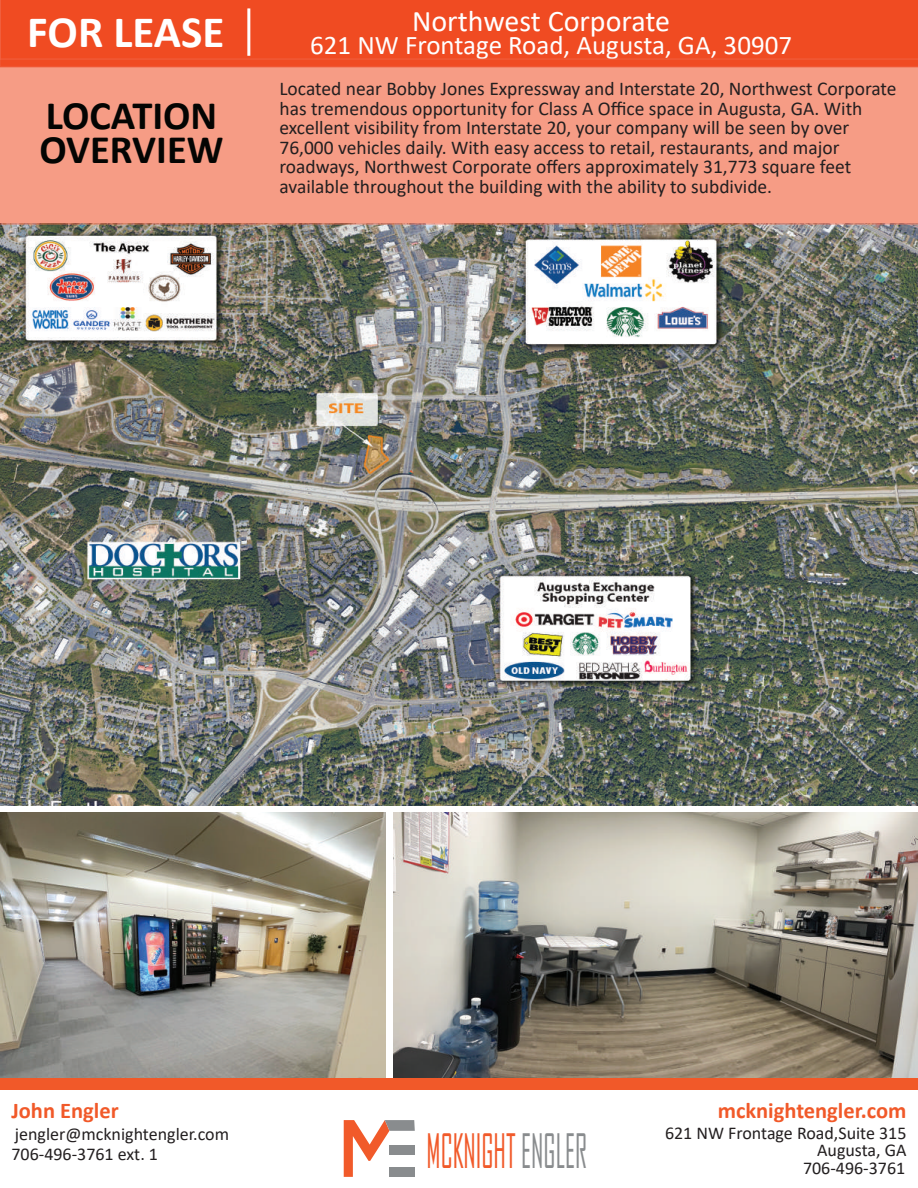
<style>
.page{position:relative;width:918px;height:1188px;background:#fff}
.page>*{position:absolute;margin:0;border:0;box-sizing:border-box;transform-origin:0 0}
.t1{font:45.45px "Agency FB";color:#f15a2a;scale:.62 1}
.t2{font:700 45px "Calibri";color:#fff}
.t3{font:700 40.5px/34.5px "Calibri";color:#040503}
.t4{font:30px "Calibri";color:#fff}
.t5{font:27px "Calibri";color:#fff}
.t6{font:700 22.5px "Calibri";color:#f15929}
.t7{font:19.5px/19.5px "Calibri";color:#231f20}
.t8{font:18px/16.5px "Calibri";color:#231f20;text-align:right}
.s1{color:#898c8e}
</style>
<div class="page">
<div style="left:0;top:0;width:918px;height:58px;background:#f04b22"></div>
<hr style="left:247px;top:8px;width:3px;height:48px;background:#fff">
<img style="left:0;top:225px;width:918px;height:581px">
<svg style="left:0;top:58px;width:918px;height:167px;background:#f4977f"></svg>
<img style="left:0;top:812px;width:385px;height:267px">
<img style="left:393px;top:812px;width:525px;height:267px">
<div style="left:0;top:1079px;width:918px;height:11px;background:#f15929"></div>
<svg style="left:344px;top:1120px;width:71px;height:57px"></svg>
<div style="left:389px;top:1145px;width:26px;height:10px;background:#898c8e"></div>
<div style="left:389px;top:1167px;width:26px;height:10px;background:#898c8e"></div>
<h2 class="t2" style="left:27px;top:1px;width:199px">FOR LEASE</h2>
<h3 class="t4" style="left:412px;top:0;width:260px">Northwest Corporate</h3>
<h3 class="t5" style="left:310px;top:27px;width:483px">621 NW Frontage Road, Augusta, GA, 30907</h3>
<h3 class="t3" style="left:40px;top:98px;width:185px">LOCATION<br>OVERVIEW</h3>
<p class="t7" style="left:279px;top:78px;width:619px">Located near Bobby Jones Expressway and Interstate 20, Northwest Corporate has tremendous opportunity for Class A Office space in Augusta, GA. With excellent visibility from Interstate 20, your company will be seen by over 76,000 vehicles daily. With easy access to retail, restaurants, and major roadways, Northwest Corporate offers approximately 31,773 square feet available throughout the building with the ability to subdivide.</p>
<p class="t6" style="left:11px;top:1095px;width:109px">John Engler</p>
<p class="t8" style="left:15px;top:1126px;width:216px">jengler@mcknightengler.com</p>
<p class="t8" style="left:11px;top:1146px;width:148px">706-496-3761 ext. 1</p>
<h1 class="t1" style="left:427px;top:1123px;width:261px">MCKNIGHT <span class="s1">ENGLER</span></h1>
<p class="t6" style="left:718px;top:1095px;width:190px">mcknightengler.com</p>
<p class="t8" style="left:665px;top:1125px;width:243px">621 NW Frontage Road,Suite 315<br>Augusta, GA</p>
<p class="t8" style="left:803px;top:1159px;width:104px">706-496-3761</p>
</div>
